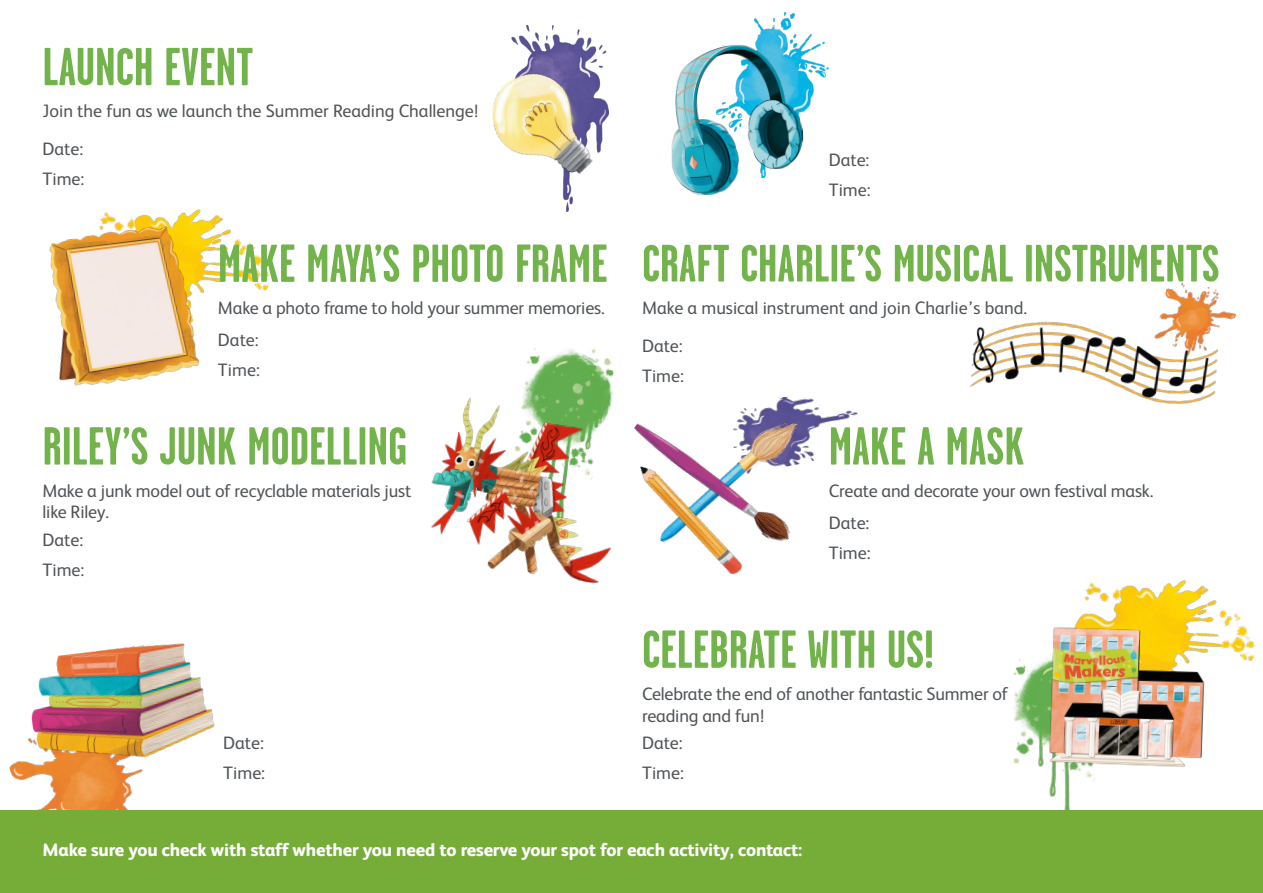
<style>
.page{position:relative;width:1263px;height:893px;background:#fff}
.page>*{position:absolute;margin:0;border:0;box-sizing:border-box;transform-origin:0 0}
.t1{font:700 53.4px "Garage Gothic";color:#73b34c}
.t2{font:700 52.5px "Garage Gothic";color:#73b34c}
.Numbers{font:18px/21.6px "FS Albert";letter-spacing:-.01em;color:#505457}
.Numbers-2{font:800 18px "FS Albert";letter-spacing:-.01em;color:#fff}
</style>
<div class="page">
<img style="left:524px;top:348px;width:90px;height:39px">
<img style="left:1002px;top:658px;width:104px;height:153px">
<img style="left:753px;top:13px;width:76px;height:99px">
<img style="left:1165px;top:282px;width:71px;height:38px">
<img style="left:970px;top:301px;width:257px;height:104px">
<img style="left:0;top:761px;width:192px;height:50px">
<img style="left:99px;top:209px;width:171px;height:82px">
<img style="left:1033px;top:580px;width:222px;height:171px">
<img style="left:431px;top:387px;width:182px;height:197px">
<img style="left:511px;top:25px;width:80px;height:187px">
<img style="left:782px;top:396px;width:76px;height:69px">
<img style="left:49px;top:221px;width:159px;height:165px">
<img style="left:25px;top:643px;width:191px;height:127px">
<img style="left:671px;top:44px;width:133px;height:151px">
<img style="left:740px;top:398px;width:58px;height:67px">
<img style="left:634px;top:416px;width:161px;height:126px">
<img style="left:634px;top:466px;width:125px;height:109px">
<img style="left:1034px;top:604px;width:188px;height:189px">
<div style="left:0;top:811px;width:1263px;height:82px;background:#75ad38"></div>
<img style="left:492px;top:39px;width:117px;height:161px">
<p class="t1" style="left:43px;top:34px;width:212px">LAUNCH EVENT</p>
<p class="Numbers" style="left:43px;top:99px;width:437px">Join the fun as we launch the Summer Reading Challenge!</p>
<p class="Numbers" style="left:43px;top:137px;width:42px">Date:</p>
<p class="Numbers" style="left:43px;top:167px;width:43px">Time:</p>
<p class="t1" style="left:218px;top:231px;width:391px">MAKE MAYA’S PHOTO FRAME</p>
<p class="Numbers" style="left:218px;top:296px;width:388px">Make a photo frame to hold your summer memories.</p>
<p class="Numbers" style="left:218px;top:328px;width:42px">Date:</p>
<p class="Numbers" style="left:218px;top:358px;width:43px">Time:</p>
<p class="t1" style="left:43px;top:413px;width:366px">RILEY’S JUNK MODELLING</p>
<p class="Numbers" style="left:43px;top:479px;width:370px">Make a junk model out of recyclable materials just like Riley.</p>
<p class="Numbers" style="left:43px;top:528px;width:42px">Date:</p>
<p class="Numbers" style="left:43px;top:558px;width:43px">Time:</p>
<p class="Numbers" style="left:223px;top:731px;width:42px">Date:</p>
<p class="Numbers" style="left:223px;top:761px;width:43px">Time:</p>
<p class="Numbers" style="left:829px;top:148px;width:42px">Date:</p>
<p class="Numbers" style="left:829px;top:178px;width:43px">Time:</p>
<p class="t2" style="left:642px;top:231px;width:579px">CRAFT CHARLIE’S MUSICAL INSTRUMENTS</p>
<p class="Numbers" style="left:642px;top:296px;width:387px">Make a musical instrument and join Charlie’s band.</p>
<p class="Numbers" style="left:642px;top:334px;width:42px">Date:</p>
<p class="Numbers" style="left:642px;top:364px;width:43px">Time:</p>
<p class="t1" style="left:829px;top:413px;width:197px">MAKE A MASK</p>
<p class="Numbers" style="left:829px;top:479px;width:326px">Create and decorate your own festival mask.</p>
<p class="Numbers" style="left:829px;top:511px;width:42px">Date:</p>
<p class="Numbers" style="left:829px;top:541px;width:43px">Time:</p>
<p class="t1" style="left:642px;top:616px;width:293px">CELEBRATE WITH US!</p>
<p class="Numbers" style="left:642px;top:682px;width:368px">Celebrate the end of another fantastic Summer of reading and fun!</p>
<p class="Numbers" style="left:642px;top:731px;width:42px">Date:</p>
<p class="Numbers" style="left:642px;top:761px;width:43px">Time:</p>
<p class="Numbers-2" style="left:43px;top:837px;width:761px">Make sure you check with staff whether you need to reserve your spot for each activity, contact:</p>
</div>
